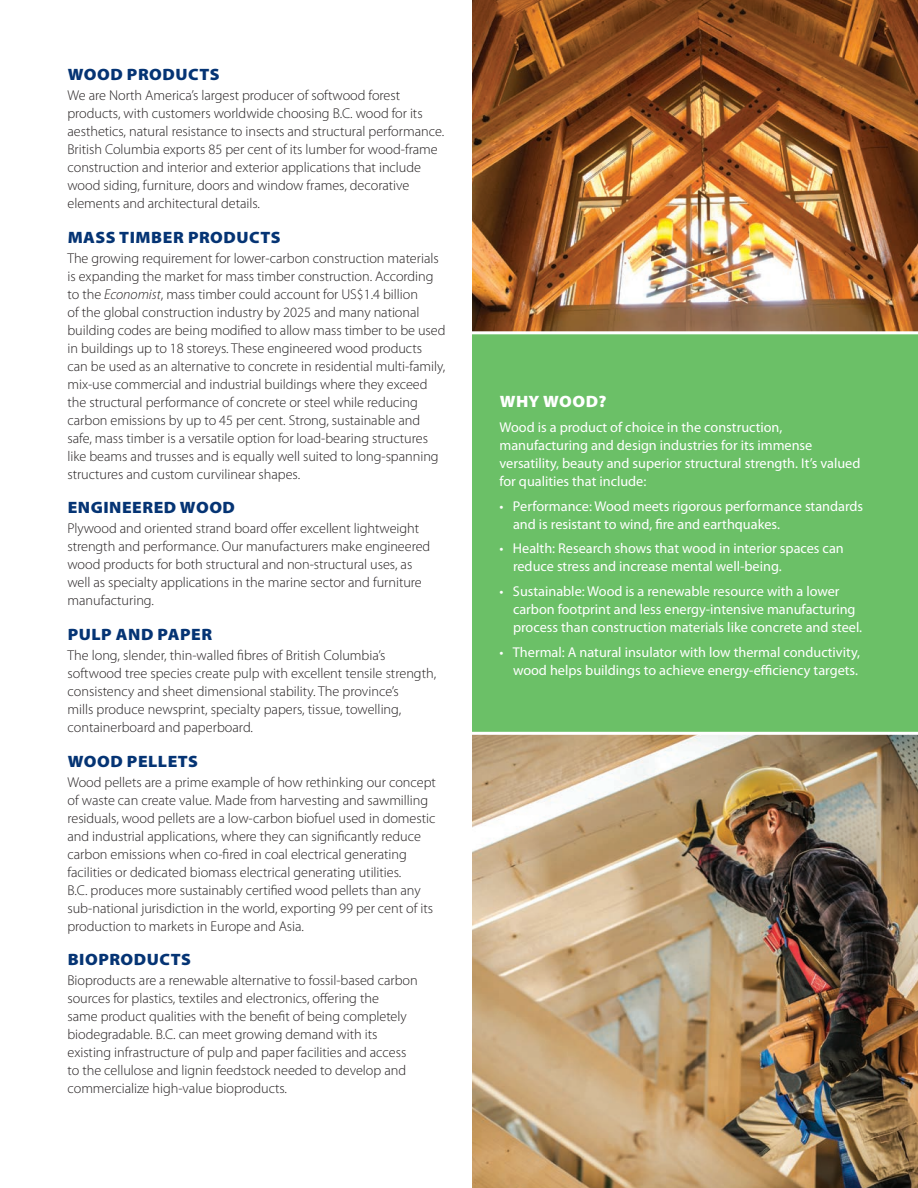
<style>
.page{position:relative;width:918px;height:1188px;background:#fff}
.page>*{position:absolute;margin:0;border:0;box-sizing:border-box;transform-origin:0 0}
.Heading_2{font:900 16.5px "Myriad Pro";letter-spacing:.03em;color:#053474;scale:1.06 1}
.Heading_2-2{font:900 16.5px "Myriad Pro";letter-spacing:.03em;color:#fff;scale:1.06 1}
.Body_Text_10_12{font:300 14.25px/18px "Myriad Pro";letter-spacing:-.005em;color:#231f20}
.Body_Copy{font:14.25px/18px "Myriad Pro";color:#fff}
.s1{font-style:italic}
</style>
<div class="page">
<img style="left:472px;top:0;width:446px;height:331px">
<img style="left:472px;top:735px;width:446px;height:453px">
<div style="left:472px;top:333px;width:446px;height:400px;background:#6bc067"></div>
<hr style="left:468px;top:331px;width:450px;height:3px;background:#fff">
<hr style="left:468px;top:732px;width:450px;height:3px;background:#fff">
<p class="Heading_2" style="left:68px;top:65px;width:145px">WOOD PRODUCTS</p>
<p class="Body_Text_10_12" style="left:68px;top:87px;width:378px">We are North America’s largest producer of softwood forest products, with customers worldwide choosing B.C. wood for its aesthetics, natural resistance to insects and structural performance.<br>British Columbia exports 85 per cent of its lumber for wood-frame construction and interior and exterior applications that include wood siding, furniture, doors and window frames, decorative elements and architectural details.</p>
<p class="Heading_2" style="left:68px;top:228px;width:202px">MASS TIMBER PRODUCTS</p>
<p class="Body_Text_10_12" style="left:68px;top:249px;width:379px">The growing requirement for lower-carbon construction materials is expanding the market for mass timber construction. According to the <span class="s1">Economist</span>, mass timber could account for US$1.4 billion<br>of the global construction industry by 2025 and many national building codes are being modified to allow mass timber to be used in buildings up to 18 storeys. These engineered wood products can be used as an alternative to concrete in residential multi-family, mix-use commercial and industrial buildings where they exceed the structural performance of concrete or steel while reducing carbon emissions by up to 45 per cent. Strong, sustainable and safe, mass timber is a versatile option for load-bearing structures like beams and trusses and is equally well suited to long-spanning structures and custom curvilinear shapes.</p>
<p class="Heading_2" style="left:68px;top:498px;width:159px">ENGINEERED WOOD</p>
<p class="Body_Text_10_12" style="left:68px;top:520px;width:364px">Plywood and oriented strand board offer excellent lightweight strength and performance. Our manufacturers make engineered wood products for both structural and non-structural uses, as well as specialty applications in the marine sector and furniture manufacturing.</p>
<p class="Heading_2" style="left:68px;top:625px;width:138px">PULP AND PAPER</p>
<p class="Body_Text_10_12" style="left:68px;top:647px;width:370px">The long, slender, thin-walled fibres of British Columbia’s softwood tree species create pulp with excellent tensile strength, consistency and sheet dimensional stability. The province’s<br>mills produce newsprint, specialty papers, tissue, towelling, containerboard and paperboard.</p>
<p class="Heading_2" style="left:68px;top:752px;width:125px">WOOD PELLETS</p>
<p class="Body_Text_10_12" style="left:68px;top:773px;width:370px">Wood pellets are a prime example of how rethinking our concept of waste can create value. Made from harvesting and sawmilling residuals, wood pellets are a low-carbon biofuel used in domestic and industrial applications, where they can significantly reduce carbon emissions when co-fired in coal electrical generating facilities or dedicated biomass electrical generating utilities.<br>B.C. produces more sustainably certified wood pellets than any sub-national jurisdiction in the world, exporting 99 per cent of its production to markets in Europe and Asia.</p>
<p class="Heading_2" style="left:68px;top:950px;width:118px">BIOPRODUCTS</p>
<p class="Body_Text_10_12" style="left:68px;top:972px;width:352px">Bioproducts are a renewable alternative to fossil-based carbon sources for plastics, textiles and electronics, offering the<br>same product qualities with the benefit of being completely biodegradable. B.C. can meet growing demand with its existing infrastructure of pulp and paper facilities and access to the cellulose and lignin feedstock needed to develop and commercialize high-value bioproducts.</p>
<p class="Heading_2-2" style="left:500px;top:392px;width:102px">WHY WOOD?</p>
<p class="Body_Copy" style="left:500px;top:418px;width:362px">Wood is a product of choice in the construction, manufacturing and design industries for its immense versatility, beauty and superior structural strength. It’s valued for qualities that include:</p>
<p class="Body_Copy" style="left:513px;top:497px;width:352px;text-indent:-14px">• Performance: Wood meets rigorous performance standards and is resistant to wind, fire and earthquakes.</p>
<p class="Body_Copy" style="left:513px;top:540px;width:332px;text-indent:-14px">• Health: Research shows that wood in interior spaces can reduce stress and increase mental well-being.</p>
<p class="Body_Copy" style="left:513px;top:583px;width:351px;text-indent:-14px">• Sustainable: Wood is a renewable resource with a lower carbon footprint and less energy-intensive manufacturing process than construction materials like concrete and steel.</p>
<p class="Body_Copy" style="left:500px;top:643px;width:362px;text-align:right">• Thermal: A natural insulator with low thermal conductivity, wood helps buildings to achieve energy-efficiency targets.</p>
</div>
